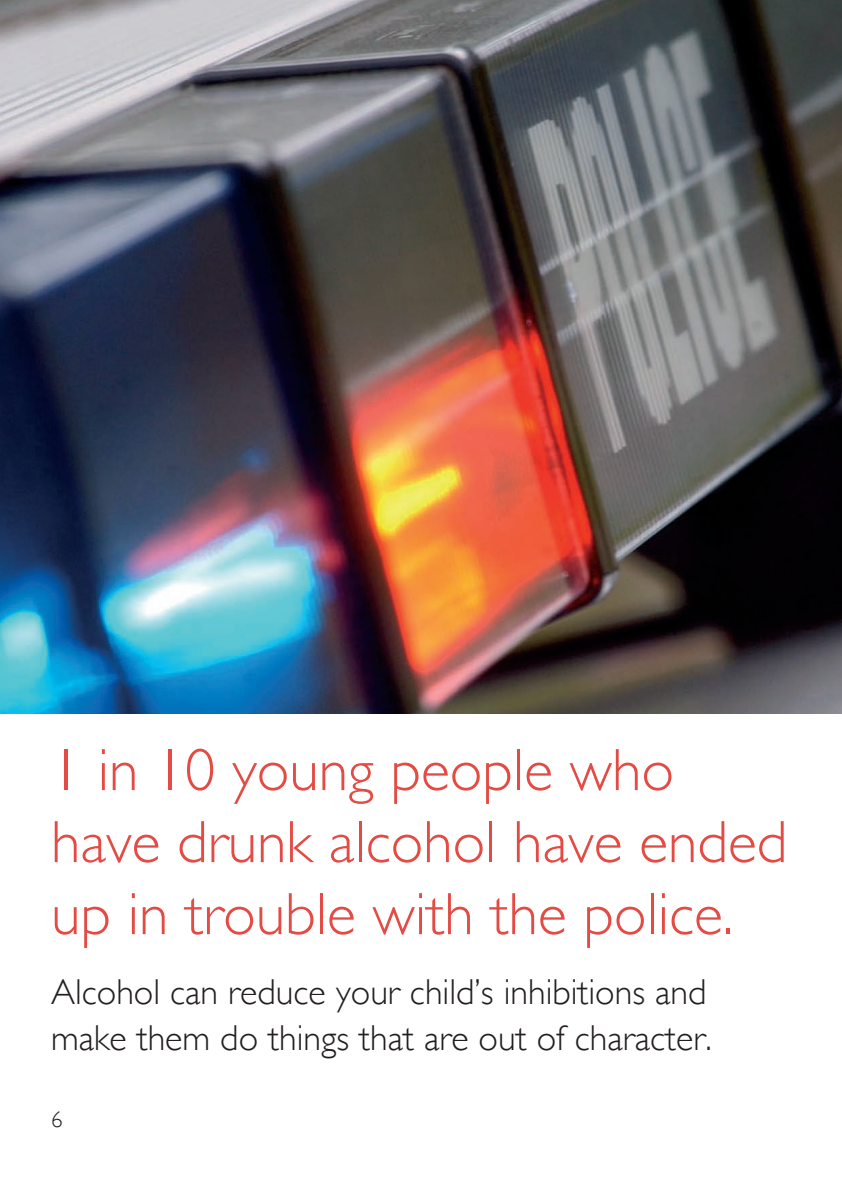
<style>
.page{position:relative;width:842px;height:1191px;background:#fff}
.page>*{position:absolute;margin:0;border:0;box-sizing:border-box;transform-origin:0 0}
.t1{font:300 60px/72px "Gill Sans";color:#e34b44}
.t2{font:300 36px/46px "Gill Sans";color:#231f20}
.t3{font:300 23px "Gill Sans";color:#231f20}
</style>
<div class="page">
<img style="left:0;top:0;width:842px;height:713px">
<p class="t1" style="left:51px;top:731px;width:738px">1 in 10 young people who have drunk alcohol have ended up in trouble with the police.</p>
<p class="t2" style="left:51px;top:967px;width:662px">Alcohol can reduce your child’s inhibitions and make them do things that are out of character.</p>
<p class="t3" style="left:51px;top:1101px;width:13px">6</p>
</div>
